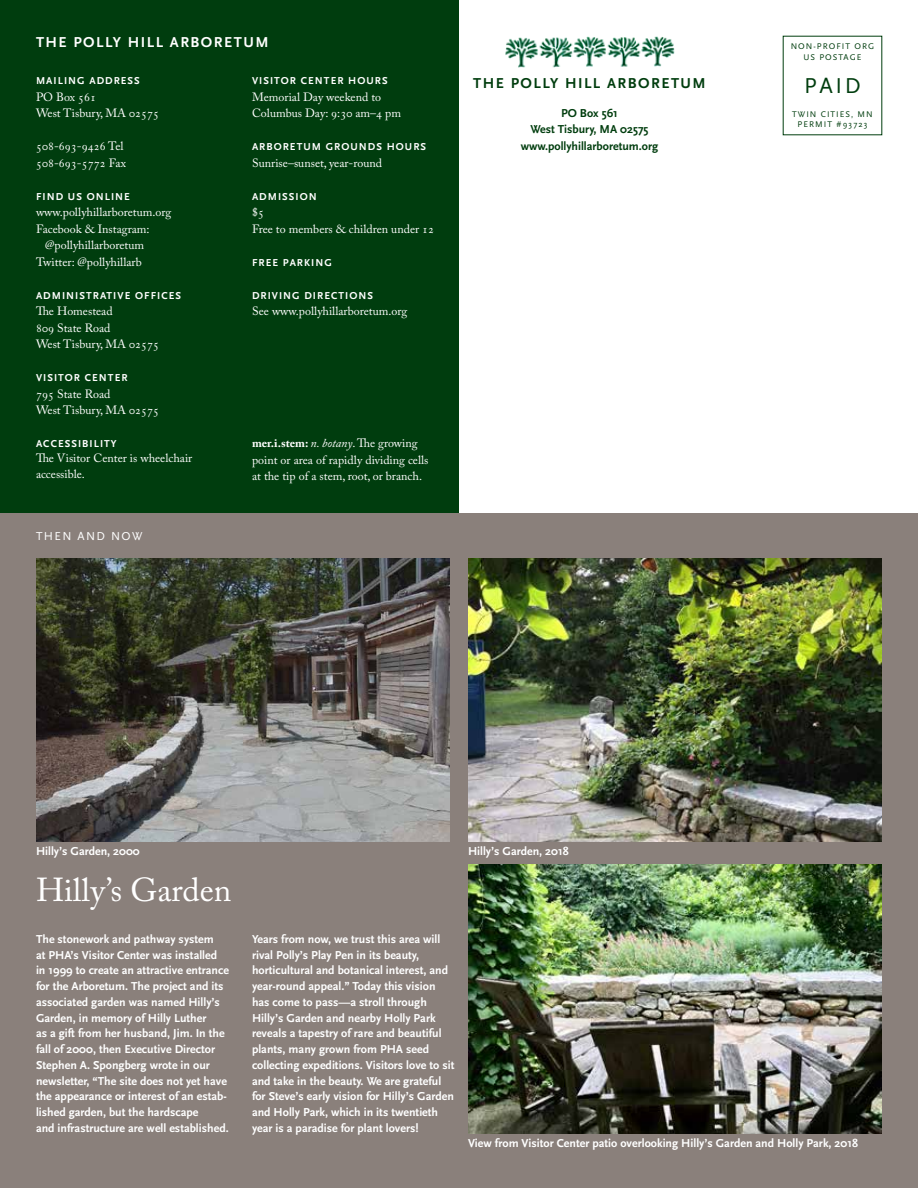
<style>
.page{position:relative;width:918px;height:1188px;background:#fff}
.page>*{position:absolute;margin:0;border:0;box-sizing:border-box;transform-origin:0 0}
.t1{font:33px "Adobe Caslon Pro";color:#fff}
.t2{font:22.5px "Scala Sans";color:#003d0e}
.t3{font:700 15px "Scala Sans";letter-spacing:.1em;color:#fff}
.t4{font:700 15px "Scala Sans";letter-spacing:.1em;color:#003d0e}
.t5{font:700 12px/15.8px "Scala Sans";color:#fff}
.t6{font:12px/16.5px "Adobe Caslon Pro";color:#fff}
.t7{font:700 12px/16.5px "Scala Sans";color:#003d0e;text-align:center}
.t8{font:12px "Scala Sans";letter-spacing:.12em;color:#fff}
.t9{font:700 10.5px "Scala Sans";letter-spacing:.1em;color:#fff}
.t10{font:8.7px/10.4px "Scala Sans";letter-spacing:.12em;color:#003d0e;text-align:center}
.s1{font-weight:700}
.s2{font-style:italic}
</style>
<div class="page">
<div style="left:0;top:513px;width:918px;height:675px;background:#8a807b"></div>
<div style="left:0;top:0;width:459px;height:513px;background:#003d0e"></div>
<img style="left:505px;top:36px;width:170px;height:32px">
<img style="left:36px;top:558px;width:414px;height:284px">
<img style="left:468px;top:864px;width:414px;height:270px">
<img style="left:468px;top:558px;width:414px;height:284px">
<p class="t3" style="left:36px;top:34px;width:234px">THE POLLY HILL ARBORETUM</p>
<p class="t9" style="left:36px;top:75px;width:105px">MAILING ADDRESS</p>
<p class="t6" style="left:36px;top:88px;width:125px">PO Box 561<br>West Tisbury, MA 02575</p>
<p class="t6" style="left:36px;top:138px;width:91px">508-693-9426 Tel<br>508-693-5772 Fax</p>
<p class="t9" style="left:36px;top:191px;width:95px">FIND US ONLINE</p>
<p class="t6" style="left:36px;top:204px;width:137px">www.pollyhillarboretum.org</p>
<p class="t6" style="left:36px;top:220px;width:115px">Facebook &amp; Instagram:</p>
<p class="t6" style="left:45px;top:237px;width:101px">@pollyhillarboretum</p>
<p class="t6" style="left:36px;top:253px;width:107px">Twitter: @pollyhillarb</p>
<p class="t9" style="left:36px;top:290px;width:147px">ADMINISTRATIVE OFFICES</p>
<p class="t6" style="left:36px;top:303px;width:125px">The Homestead<br>809 State Road<br>West Tisbury, MA 02575</p>
<p class="t9" style="left:36px;top:372px;width:93px">VISITOR CENTER</p>
<p class="t6" style="left:36px;top:385px;width:125px">795 State Road<br>West Tisbury, MA 02575</p>
<p class="t9" style="left:36px;top:438px;width:82px">ACCESSIBILITY</p>
<p class="t6" style="left:36px;top:449px;width:158px">The Visitor Center is wheelchair accessible.</p>
<p class="t8" style="left:36px;top:530px;width:108px">THEN AND NOW</p>
<p class="t9" style="left:252px;top:75px;width:137px">VISITOR CENTER HOURS</p>
<p class="t6" style="left:252px;top:88px;width:151px">Memorial Day weekend to<br>Columbus Day: 9:30 am–4 pm</p>
<p class="t9" style="left:252px;top:141px;width:176px">ARBORETUM GROUNDS HOURS</p>
<p class="t6" style="left:252px;top:154px;width:132px">Sunrise–sunset, year-round</p>
<p class="t9" style="left:252px;top:191px;width:66px">ADMISSION</p>
<p class="t6" style="left:252px;top:204px;width:184px">$5<br>Free to members &amp; children under 12</p>
<p class="t9" style="left:252px;top:257px;width:81px">FREE PARKING</p>
<p class="t9" style="left:252px;top:290px;width:123px">DRIVING DIRECTIONS</p>
<p class="t6" style="left:252px;top:303px;width:157px">See www.pollyhillarboretum.org</p>
<p class="t6" style="left:252px;top:435px;width:178px"><span class="s1">mer.i.stem:</span> <span class="s2">n. botany</span>. The growing point or area of rapidly dividing cells at the tip of a stem, root, or branch.</p>
<p class="t4" style="left:473px;top:75px;width:234px">THE POLLY HILL ARBORETUM</p>
<p class="t7" style="left:521px;top:105px;width:139px">PO Box 561<br>West Tisbury, MA 02575 www.pollyhillarboretum.org</p>
<p class="t10" style="left:791px;top:41px;width:85px">NON-PROFIT ORG<br>US POSTAGE</p>
<h2 class="t2" style="left:804px;top:73px;width:58px">PAID</h2>
<p class="t10" style="left:792px;top:109px;width:82px">TWIN CITIES, MN<br>PERMIT #93723</p>
<p class="t5" style="left:36px;top:843px;width:105px">Hilly’s Garden, 2000</p>
<p class="t5" style="left:468px;top:843px;width:102px">Hilly’s Garden, 2018</p>
<h1 class="t1" style="left:36px;top:870px;width:197px">Hilly’s Garden</h1>
<p class="t5" style="left:36px;top:932px;width:195px">The stonework and pathway system<br>at PHA’s Visitor Center was installed in 1999 to create an attractive entrance for the Arboretum. The project and its associated garden was named Hilly’s Garden, in memory of Hilly Luther<br>as a gift from her husband, Jim. In the fall of 2000, then Executive Director Stephen A. Spongberg wrote in our newsletter, “The site does not yet have the appearance or interest of an estab&shy;lished garden, but the hardscape<br>and infrastructure are well established.</p>
<p class="t5" style="left:252px;top:931px;width:204px">Years from now, we trust this area will rival Polly’s Play Pen in its beauty, horticultural and botanical interest, and year-round appeal.” Today this vision has come to pass—a stroll through Hilly’s Garden and nearby Holly Park reveals a tapestry of rare and beautiful plants, many grown from PHA seed collecting expeditions. Visitors love to sit and take in the beauty. We are grateful for Steve’s early vision for Hilly’s Garden and Holly Park, which in its twentieth year is a paradise for plant lovers!</p>
<p class="t5" style="left:468px;top:1136px;width:392px">View from Visitor Center patio overlooking Hilly’s Garden and Holly Park, 2018</p>
</div>
